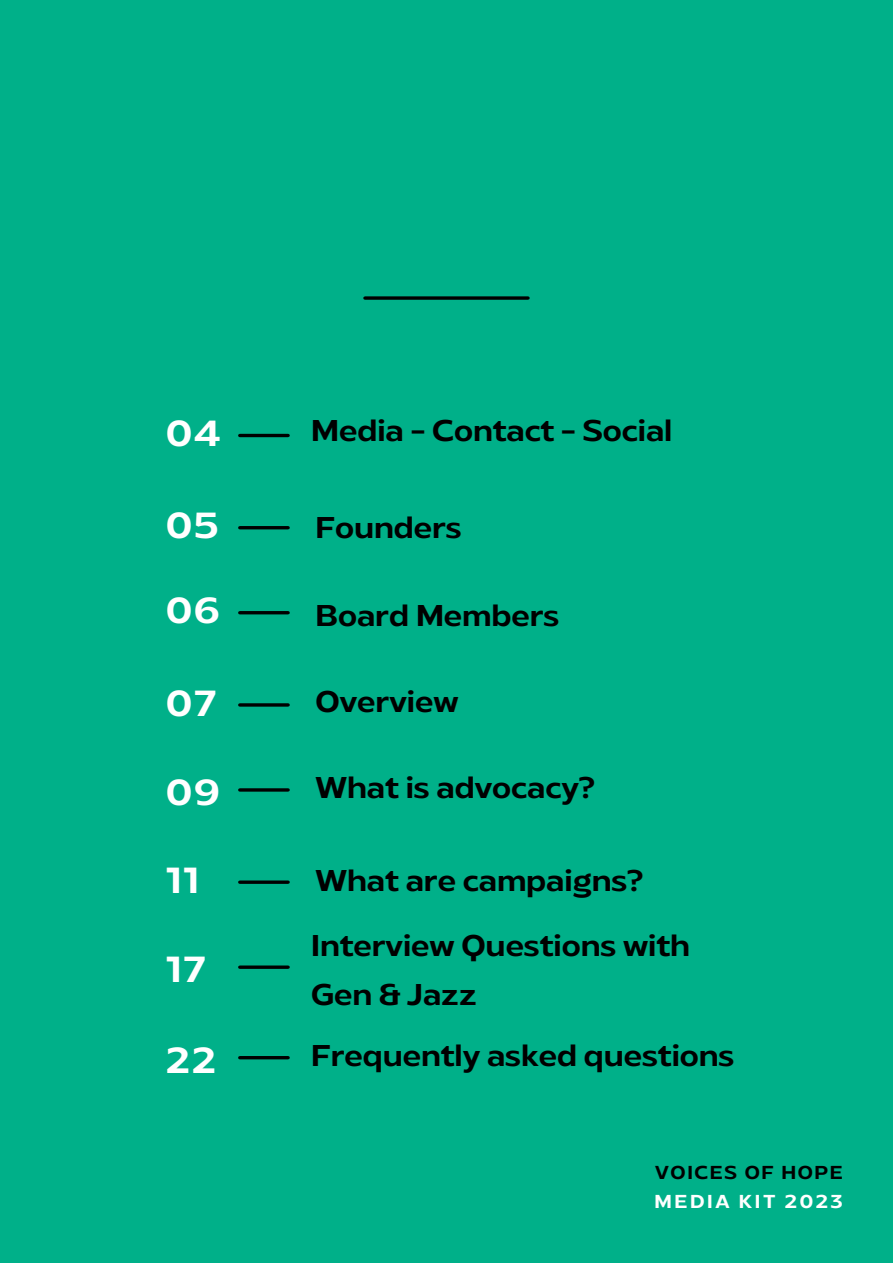
<style>
.page{position:relative;width:893px;height:1264px;background:#fff}
.page>*{position:absolute;margin:0;border:0;box-sizing:border-box;transform-origin:0 0}
.t1{font:600 36.15px "Radiate Sans";letter-spacing:.055em;color:#fff}
.t2{font:600 30px/49.5px "Radiate Sans";color:#000}
.t3{font:600 18.75px "Radiate Sans";letter-spacing:.135em;color:#fff}
.t4{font:600 18.75px "Radiate Sans";letter-spacing:.09em;color:#000}
</style>
<div class="page">
<div style="left:0;top:0;width:892px;height:1262px;background:#00b089"></div>
<hr style="left:240px;top:434px;width:48px;height:3px;background:#000">
<svg style="left:365px;top:296px;width:163px;height:4px"></svg>
<hr style="left:240px;top:788px;width:48px;height:3px;background:#000">
<hr style="left:240px;top:611px;width:48px;height:3px;background:#000">
<hr style="left:240px;top:965px;width:48px;height:3px;background:#000">
<hr style="left:240px;top:526px;width:48px;height:3px;background:#000">
<hr style="left:240px;top:880px;width:48px;height:3px;background:#000">
<hr style="left:240px;top:703px;width:48px;height:3px;background:#000">
<svg style="left:240px;top:1056px;width:48px;height:3px"></svg>
<p class="t1" style="left:166px;top:412px;width:56px">04</p>
<p class="t2" style="left:311px;top:405px;width:362px">Media - Contact - Social</p>
<p class="t1" style="left:166px;top:504px;width:54px">05</p>
<p class="t1" style="left:166px;top:589px;width:55px">06</p>
<p class="t1" style="left:166px;top:681px;width:52px">07</p>
<p class="t1" style="left:166px;top:770px;width:55px">09</p>
<p class="t1" style="left:166px;top:858px;width:34px">11</p>
<p class="t1" style="left:166px;top:947px;width:41px">17</p>
<p class="t2" style="left:315px;top:502px;width:148px">Founders</p>
<p class="t2" style="left:315px;top:590px;width:245px">Board Members</p>
<p class="t2" style="left:315px;top:676px;width:144px">Overview</p>
<p class="t2" style="left:315px;top:763px;width:281px">What is advocacy?</p>
<p class="t2" style="left:315px;top:856px;width:329px">What are campaigns?</p>
<p class="t2" style="left:311px;top:920px;width:380px">Interview Questions with<br>Gen &amp; Jazz</p>
<p class="t1" style="left:166px;top:1038px;width:52px">22</p>
<p class="t2" style="left:311px;top:1030px;width:424px">Frequently asked questions</p>
<p class="t4" style="left:655px;top:1160px;width:189px">VOICES OF HOPE</p>
<p class="t3" style="left:654px;top:1189px;width:190px">MEDIA KIT 2023</p>
</div>
